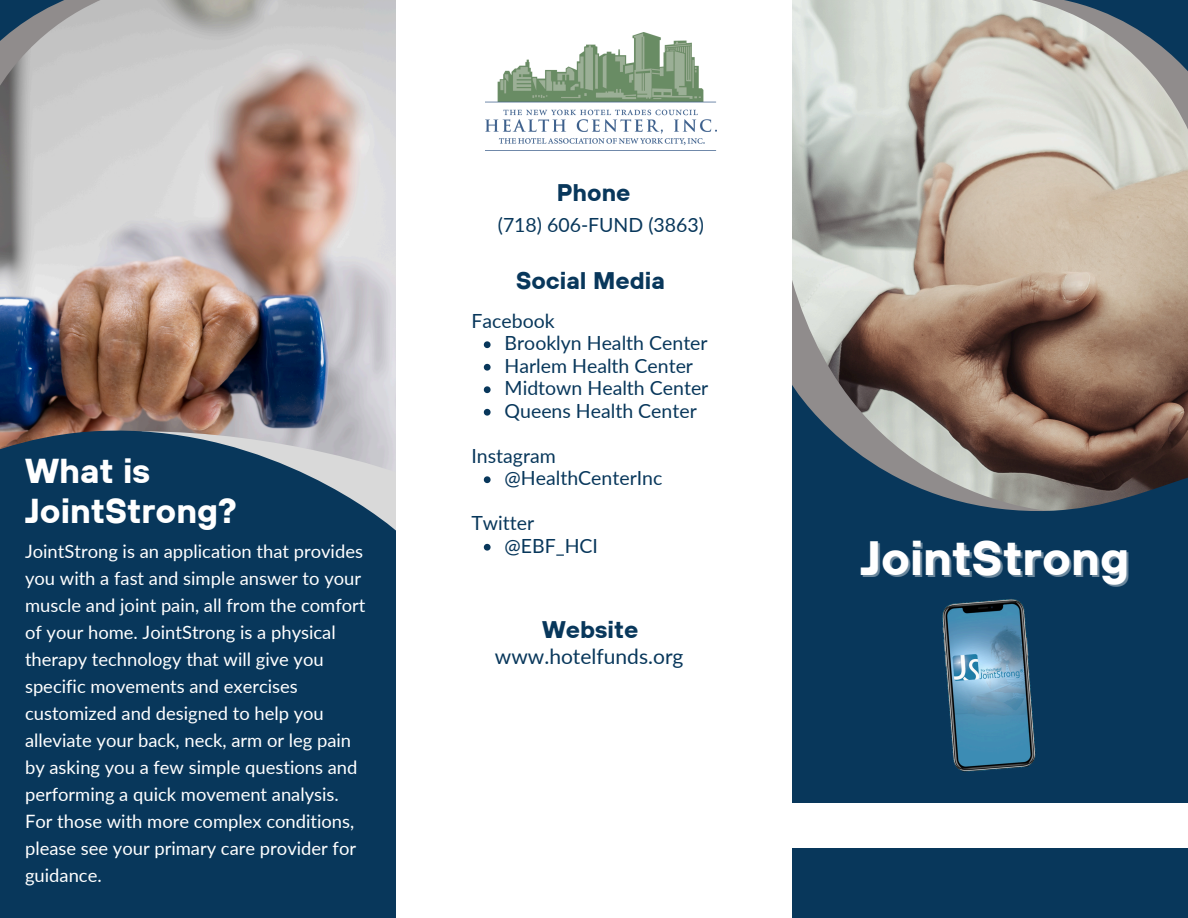
<style>
.page{position:relative;width:1188px;height:918px;background:#08375b}
.page>*{position:absolute;margin:0;border:0;box-sizing:border-box;transform-origin:0 0}
.t1{font:700 48px "TT Hoves";color:#fff}
.t2{font:700 34.5px/40.5px "TT Hoves";color:#fff}
.t3{font:700 24px "TT Hoves";color:#08375b}
.t4{font:21px "Lato";color:#08375b}
.t5{font:19.5px "Lato";color:#08375b}
.t6{font:18.45px/27px "Lato";color:#fff}
</style>
<div class="page">
<img style="left:792px;top:0;width:396px;height:385px">
<img style="left:0;top:0;width:396px;height:412px">
<svg style="left:792px;top:280px;width:265px;height:105px;background:#90796c"></svg>
<svg style="left:792px;top:385px;width:396px;height:126px"></svg>
<svg style="left:0;top:412px;width:396px;height:119px"></svg>
<div style="left:396px;top:0;width:396px;height:918px;background:#fff"></div>
<svg style="left:997px;top:0;width:191px;height:178px;background:#b7bab6"></svg>
<svg style="left:0;top:0;width:174px;height:165px;background:#b7b9ba"></svg>
<img style="left:942px;top:599px;width:94px;height:173px">
<img style="left:486px;top:33px;width:230px;height:118px">
<div style="left:792px;top:804px;width:396px;height:44px;background:#fff"></div>
<svg style="left:484px;top:341px;width:7px;height:7px"></svg>
<svg style="left:484px;top:364px;width:7px;height:7px"></svg>
<svg style="left:484px;top:386px;width:7px;height:7px"></svg>
<svg style="left:484px;top:409px;width:7px;height:7px"></svg>
<svg style="left:484px;top:476px;width:7px;height:7px"></svg>
<svg style="left:484px;top:544px;width:7px;height:7px"></svg>
<p class="t2" style="left:25px;top:450px;width:213px">What is<br>JointStrong?</p>
<p class="t6" style="left:25px;top:537px;width:342px">JointStrong is an application that provides you with a fast and simple answer to your muscle and joint pain, all from the comfort of your home. JointStrong is a physical therapy technology that will give you specific movements and exercises customized and designed to help you alleviate your back, neck, arm or leg pain by asking you a few simple questions and performing a quick movement analysis.<br>For those with more complex conditions, please see your primary care provider for guidance.</p>
<h5 class="t3" style="left:557px;top:177px;width:75px">Phone</h5>
<h3 class="t5" style="left:498px;top:213px;width:208px">(718) 606-FUND (3863)</h3>
<h5 class="t3" style="left:516px;top:265px;width:150px">Social Media</h5>
<p class="t5" style="left:471px;top:309px;width:85px">Facebook</p>
<p class="t5" style="left:505px;top:331px;width:205px">Brooklyn Health Center</p>
<h3 class="t5" style="left:505px;top:354px;width:190px">Harlem Health Center</h3>
<h4 class="t5" style="left:505px;top:376px;width:205px">Midtown Health Center</h4>
<h3 class="t5" style="left:505px;top:399px;width:194px">Queens Health Center</h3>
<h5 class="t5" style="left:471px;top:444px;width:86px">Instagram</h5>
<p class="t5" style="left:505px;top:466px;width:159px">@HealthCenterInc</p>
<p class="t5" style="left:471px;top:511px;width:64px">Twitter</p>
<p class="t5" style="left:505px;top:534px;width:95px">@EBF_HCI</p>
<p class="t3" style="left:542px;top:614px;width:98px">Website</p>
<h5 class="t4" style="left:495px;top:644px;width:190px">www.hotelfunds.org</h5>
<p class="t1" style="left:860px;top:527px;width:270px">JointStrong</p>
</div>
